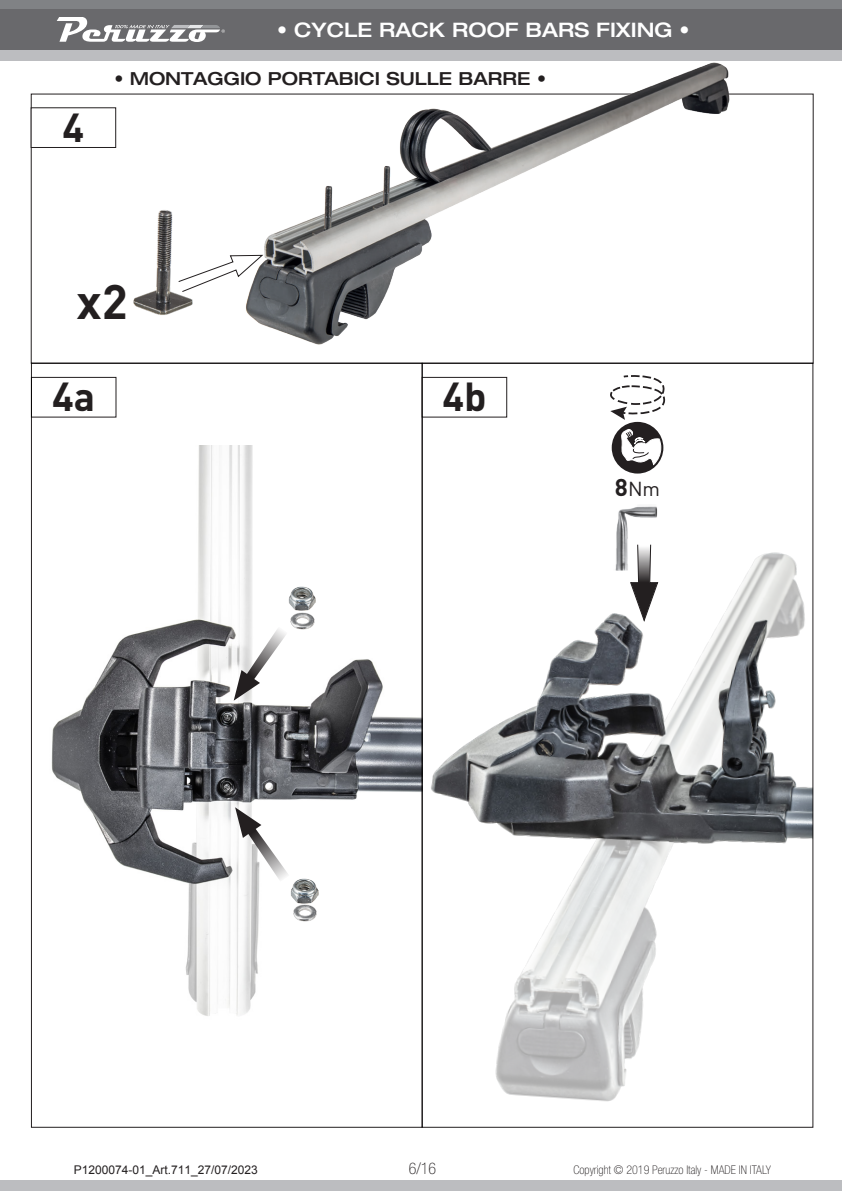
<style>
.page{position:relative;width:842px;height:1191px;background:#fff}
.page>*{position:absolute;margin:0;border:0;box-sizing:border-box;transform-origin:0 0}
.t1{font:700 47.8px "DIN";color:#231f20}
.t2{font:700 40px "DIN";color:#231f20}
.t3{font:500 expanded 20px "Helvetica Neue";color:#fff}
.t4{font:20px "DIN";color:#231f20}
.t5{font:500 expanded 18px "Helvetica Neue";color:#231f20}
.t6{font:100 condensed 16px "Helvetica Neue";color:#231f20}
.t7{font:100 condensed 12px "Helvetica Neue";color:#231f20}
.t8{font:12px "Arial";color:#231f20}
.s1{font-weight:700;font-size:24px}
</style>
<div class="page">
<div style="left:0;top:1180px;width:842px;height:11px;background:#bcbdc0"></div>
<div style="left:0;top:0;width:842px;height:10px;background:#808285"></div>
<div style="left:0;top:50px;width:842px;height:10px;background:#bcbdc0"></div>
<div style="left:0;top:10px;width:842px;height:40px;background:#69696c"></div>
<svg style="left:57px;top:18px;width:168px;height:24px"></svg>
<img style="left:51px;top:445px;width:369px;height:571px">
<img style="left:431px;top:552px;width:380px;height:550px">
<img style="left:291px;top:878px;width:28px;height:45px">
<img style="left:288px;top:586px;width:28px;height:45px">
<img style="left:244px;top:60px;width:487px;height:285px">
<img style="left:133px;top:210px;width:60px;height:105px">
<svg style="left:610px;top:375px;width:55px;height:98px"></svg>
<img style="left:612px;top:506px;width:46px;height:64px">
<div style="left:31px;top:108px;width:85px;height:40px;border:1px solid #231f20"></div>
<div style="left:31px;top:377px;width:85px;height:40px;border:1px solid #231f20"></div>
<div style="left:422px;top:377px;width:85px;height:40px;border:1px solid #231f20"></div>
<svg style="left:178px;top:255px;width:85px;height:37px"></svg>
<svg style="left:235px;top:807px;width:54px;height:75px"></svg>
<svg style="left:234px;top:626px;width:54px;height:74px"></svg>
<svg style="left:629px;top:543px;width:30px;height:80px"></svg>
<p class="t3" style="left:277px;top:18px;width:414px">• CYCLE RACK ROOF BARS FIXING •</p>
<p class="t2" style="left:63px;top:101px;width:23px">4</p>
<p class="t5" style="left:114px;top:68px;width:433px">• MONTAGGIO PORTABICI SULLE BARRE •</p>
<p class="t1" style="left:77px;top:271px;width:53px">x2</p>
<p class="t2" style="left:52px;top:371px;width:45px">4a</p>
<p class="t2" style="left:442px;top:371px;width:46px">4b</p>
<p class="t4" style="left:615px;top:476px;width:47px"><span class="s1">8</span>Nm</p>
<p class="t8" style="left:74px;top:1161px;width:186px">P1200074-01_Art.711_27/07/2023</p>
<h3 class="t6" style="left:409px;top:1159px;width:29px">6/16</h3>
<p class="t7" style="left:573px;top:1163px;width:199px">Copyright © 2019 Peruzzo Italy - MADE IN ITALY</p>
</div>
